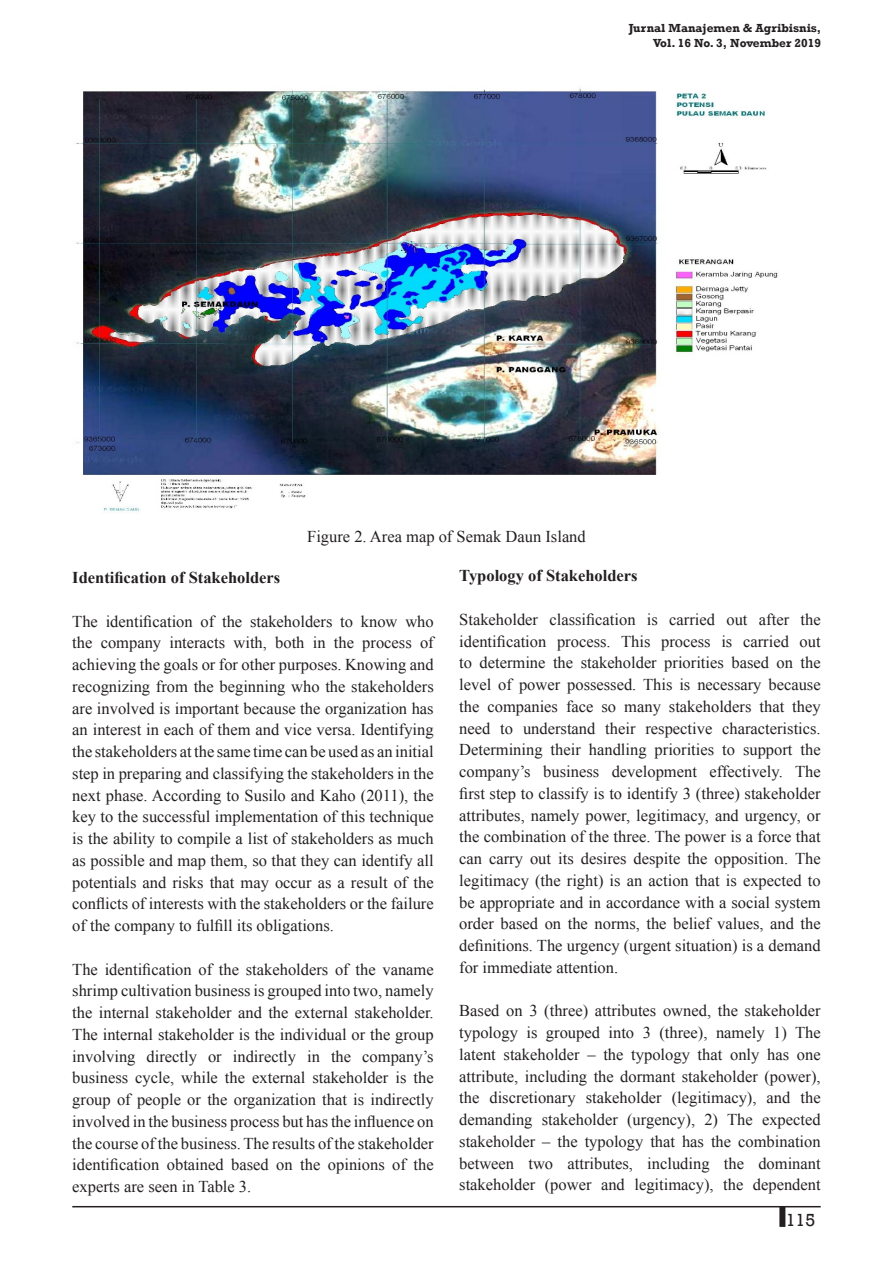
<style>
.page{position:relative;width:893px;height:1263px;background:#fff}
.page>*{position:absolute;margin:0;border:0;box-sizing:border-box;transform-origin:0 0}
.t1{font:18px "Rockwell";color:#231f20}
.t2{font:16.5px/21.8px "Times New Roman";color:#231f20;text-align:justify}
.t3{font:700 16.5px "Times New Roman";color:#231f20}
.t4{font:700 12px/15px "Rockwell";color:#231f20;text-align:right}
</style>
<div class="page">
<hr style="left:72px;top:1206px;width:749px;height:1px;background:#231f20">
<div style="left:779px;top:1207px;width:6px;height:20px;background:#231f20"></div>
<img style="left:76px;top:88px;width:702px;height:424px">
<p class="t4" style="left:629px;top:20px;width:194px">Jurnal Manajemen &amp; Agribisnis,<br>Vol. 16 No. 3, November 2019</p>
<p class="t2" style="left:307px;top:525px;width:280px">Figure 2. Area map of Semak Daun Island</p>
<p class="t3" style="left:72px;top:566px;width:210px">Identification of Stakeholders</p>
<p class="t2" style="left:72px;top:610px;width:363px">The identification of the stakeholders to know who the company interacts with, both in the process of achieving the goals or for other purposes. Knowing and recognizing from the beginning who the stakeholders are involved is important because the organization has an interest in each of them and vice versa. Identifying the stakeholders at the same time can be used as an initial step in preparing and classifying the stakeholders in the next phase. According to Susilo and Kaho (2011), the key to the successful implementation of this technique is the ability to compile a list of stakeholders as much as possible and map them, so that they can identify all potentials and risks that may occur as a result of the conflicts of interests with the stakeholders or the failure of the company to fulfill its obligations.</p>
<p class="t2" style="left:72px;top:958px;width:363px">The identification of the stakeholders of the vaname shrimp cultivation business is grouped into two, namely the internal stakeholder and the external stakeholder.<br>The internal stakeholder is the individual or the group involving directly or indirectly in the company’s business cycle, while the external stakeholder is the group of people or the organization that is indirectly involved in the business process but has the influence on the course of the business. The results of the stakeholder identification obtained based on the opinions of the experts are seen in Table 3.</p>
<p class="t3" style="left:459px;top:564px;width:180px">Typology of Stakeholders</p>
<p class="t2" style="left:459px;top:608px;width:363px">Stakeholder classification is carried out after the identification process. This process is carried out to determine the stakeholder priorities based on the level of power possessed. This is necessary because the companies face so many stakeholders that they need to understand their respective characteristics.<br>Determining their handling priorities to support the company’s business development effectively. The first step to classify is to identify 3 (three) stakeholder attributes, namely power, legitimacy, and urgency, or the combination of the three. The power is a force that can carry out its desires despite the opposition. The legitimacy (the right) is an action that is expected to be appropriate and in accordance with a social system order based on the norms, the belief values, and the definitions. The urgency (urgent situation) is a demand for immediate attention.</p>
<p class="t2" style="left:459px;top:1000px;width:363px">Based on 3 (three) attributes owned, the stakeholder typology is grouped into 3 (three), namely 1) The latent stakeholder – the typology that only has one attribute, including the dormant stakeholder (power), the discretionary stakeholder (legitimacy), and the demanding stakeholder (urgency), 2) The expected stakeholder – the typology that has the combination between two attributes, including the dominant stakeholder (power and legitimacy), the dependent</p>
<p class="t1" style="left:786px;top:1209px;width:31px">115</p>
</div>
